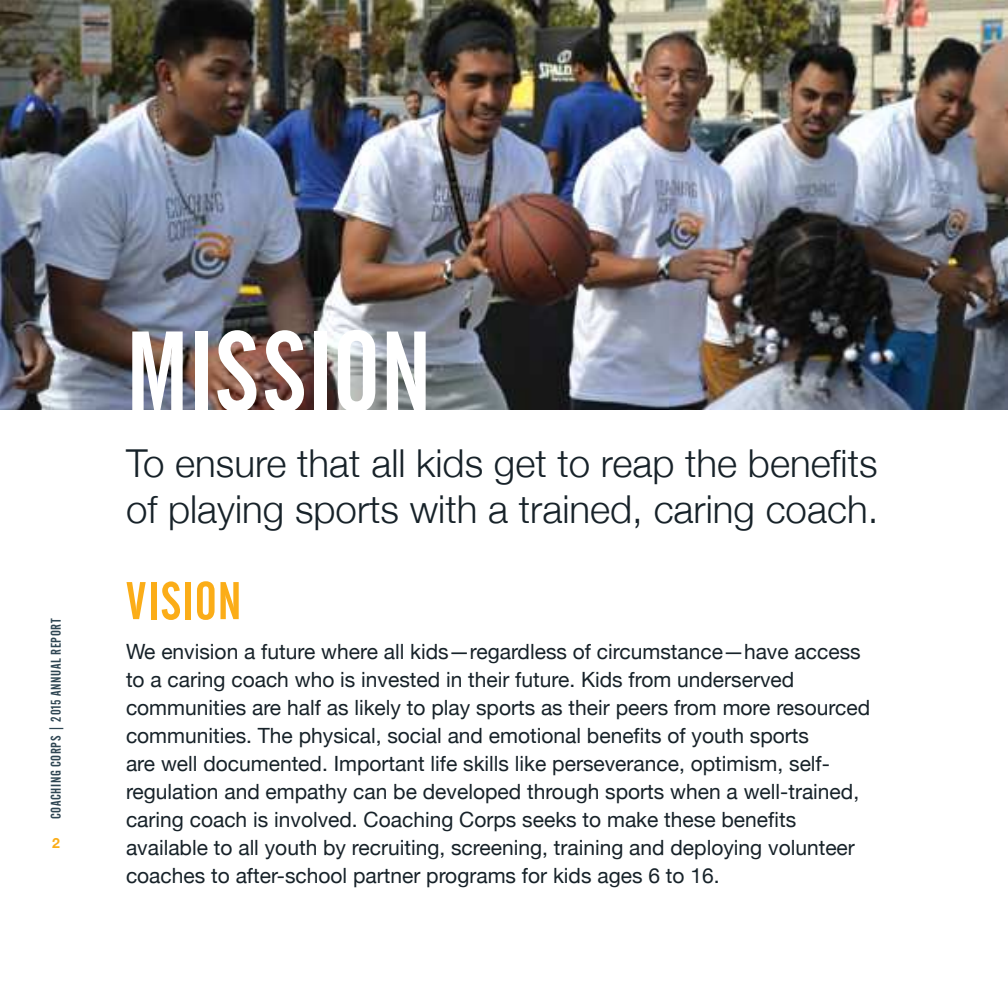
<style>
.page{position:relative;width:1008px;height:1008px;background:#fff}
.page>*{position:absolute;margin:0;border:0;box-sizing:border-box;transform-origin:0 0}
.t1{font:112px "Alternate Gothic No 2 BT";letter-spacing:.01em;color:#fff}
.t2{font:52.5px "Alternate Gothic No 2 BT";letter-spacing:.025em;color:#fbad18}
.t3{font:300 38.5px/45.5px "Helvetica Neue";color:#172229}
.t4{font:21px/28px "Helvetica Neue";color:#172229}
.t5{font:14px "Alternate Gothic No 2 BT";letter-spacing:.045em;color:#2e4552}
.t6{font:700 14px "Helvetica Neue";color:#fbad18}
</style>
<div class="page">
<img style="left:0;top:0;width:1008px;height:410px">
<p class="t5" style="left:50px;top:819px;width:202px;rotate:-90deg">COACHING CORPS | 2015 ANNUAL REPORT</p>
<p class="t6" style="left:52px;top:835px;width:9px">2</p>
<h1 class="t1" style="left:126px;top:320px;width:307px">MISSION</h1>
<h3 class="t3" style="left:126px;top:438px;width:754px">To ensure that all kids get to reap the benefits of playing sports with a trained, caring coach.</h3>
<h2 class="t2" style="left:126px;top:577px;width:117px">VISION</h2>
<p class="t4" style="left:126px;top:639px;width:746px">We envision a future where all kids—regardless of circumstance—have access to a caring coach who is invested in their future. Kids from underserved communities are half as likely to play sports as their peers from more resourced communities. The physical, social and emotional benefits of youth sports<br>are well documented. Important life skills like perseverance, optimism, self&shy;regulation and empathy can be developed through sports when a well-trained, caring coach is involved. Coaching Corps seeks to make these benefits available to all youth by recruiting, screening, training and deploying volunteer coaches to after-school partner programs for kids ages 6 to 16.</p>
</div>
